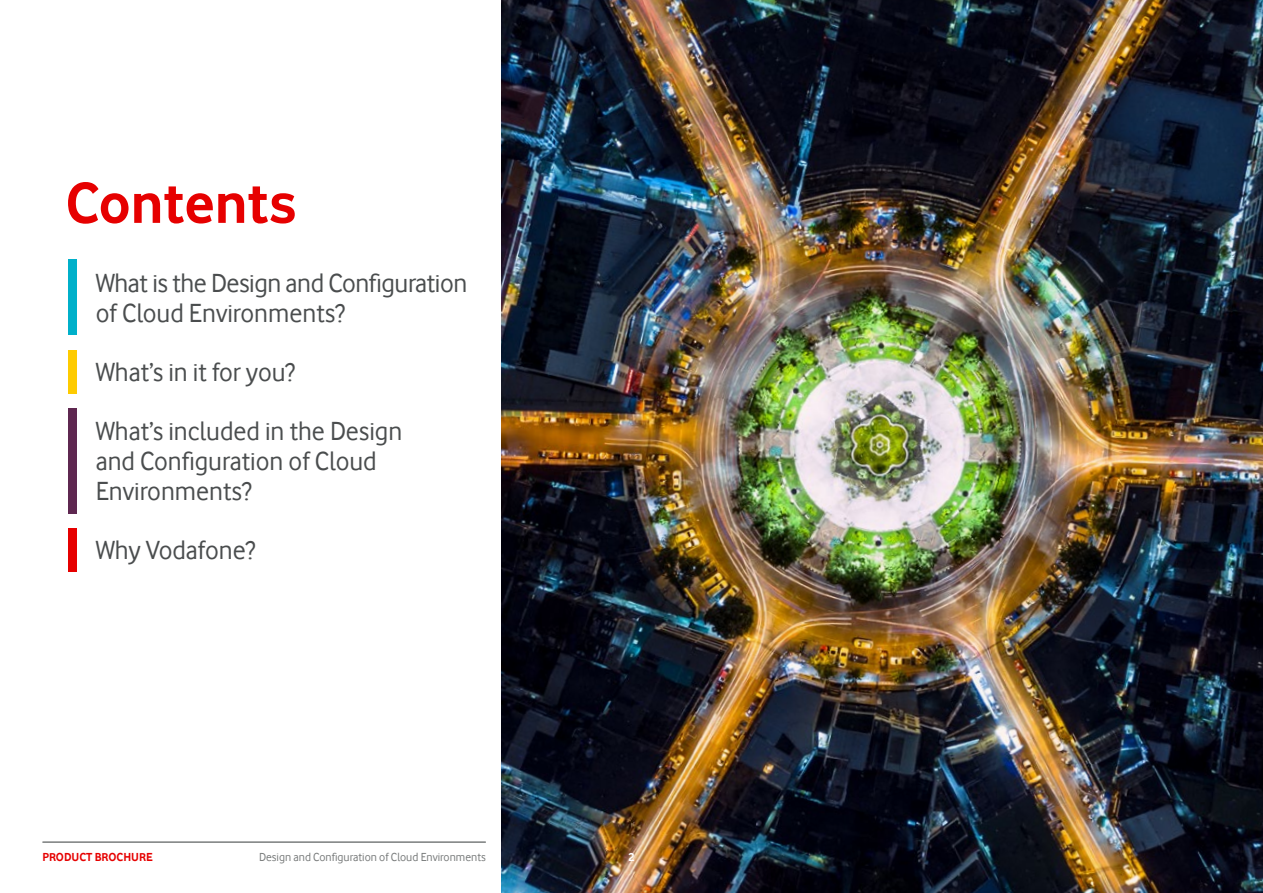
<style>
.page{position:relative;width:1263px;height:893px;background:#fff}
.page>*{position:absolute;margin:0;border:0;box-sizing:border-box;transform-origin:0 0}
.t1{font:700 60px "Vodafone Rg";color:#e60000}
.t2{font:27px/30px "Vodafone Rg";color:#4a4d4e}
.t3{font:12px "Vodafone Rg";color:#777a7a}
.t4{font:700 12px "Vodafone Rg";color:#e60000}
.t5{font:700 12px "Vodafone Rg";color:#fff}
</style>
<div class="page">
<img style="left:501px;top:0;width:762px;height:893px">
<hr style="left:43px;top:842px;width:443px;height:1px;background:#777a7a">
<div style="left:68px;top:408px;width:8px;height:106px;background:#5e2750"></div>
<div style="left:68px;top:528px;width:8px;height:44px;background:#e60000"></div>
<div style="left:68px;top:350px;width:8px;height:43px;background:#fecb00"></div>
<div style="left:68px;top:260px;width:8px;height:75px;background:#00b0ca"></div>
<h1 class="t1" style="left:65px;top:168px;width:232px">Contents</h1>
<p class="t2" style="left:96px;top:267px;width:373px">What is the Design and Configuration of Cloud Environments?</p>
<p class="t2" style="left:96px;top:356px;width:201px">What’s in it for you?</p>
<p class="t2" style="left:96px;top:415px;width:308px">What’s included in the Design and Configuration of Cloud<br>Environments?</p>
<p class="t2" style="left:96px;top:535px;width:161px">Why Vodafone?</p>
<p class="t4" style="left:43px;top:850px;width:112px">PRODUCT BROCHURE</p>
<p class="t3" style="left:259px;top:850px;width:228px">Design and Configuration of Cloud Environments</p>
<p class="t5" style="left:628px;top:850px;width:8px">2</p>
</div>
